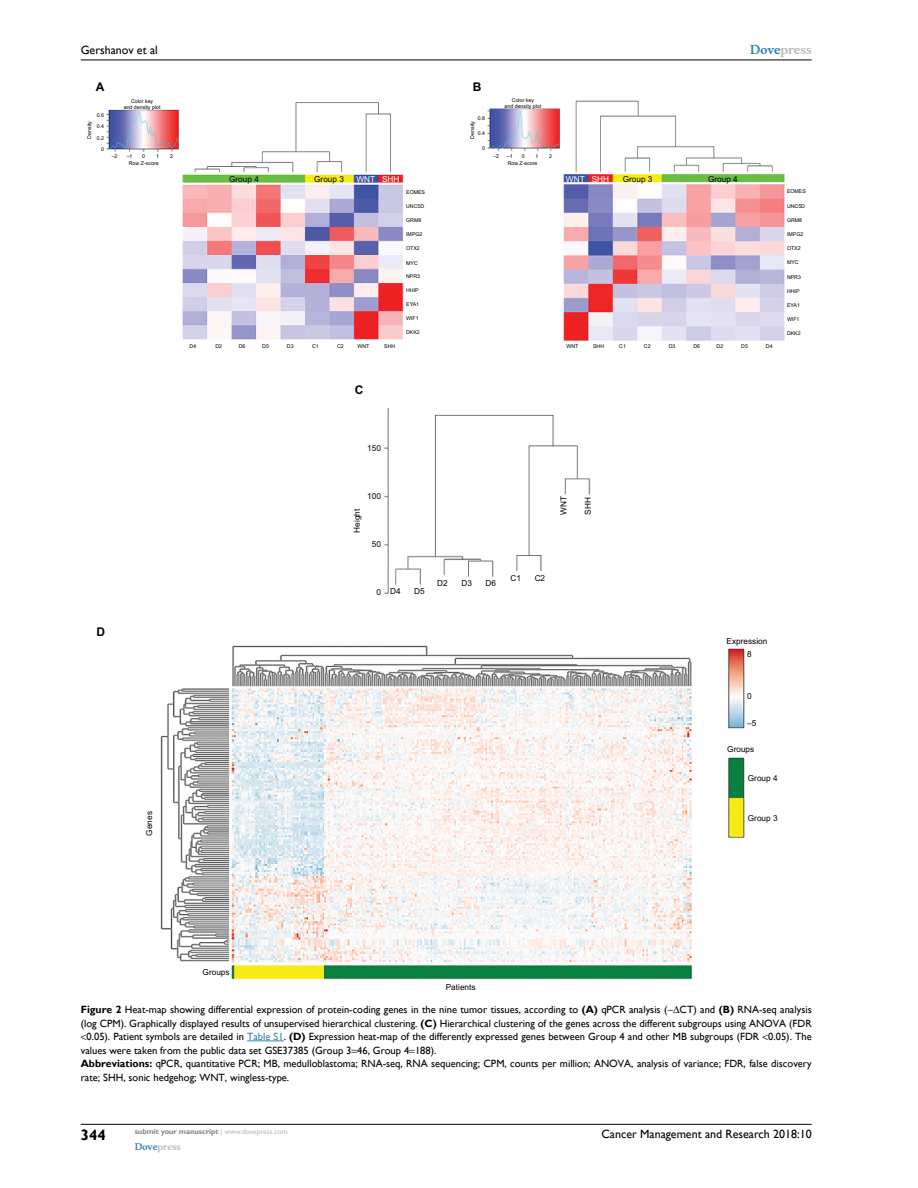
<style>
.page{position:relative;width:918px;height:1188px;background:#fff}
.page>*{position:absolute;margin:0;border:0;box-sizing:border-box;transform-origin:0 0}
.t1{font:700 15px "Gill Sans";color:#000}
.t2{font:12px "Gill Sans";color:#000}
.t3{font:700 12px "Musee";color:#b8babc}
.t4{font:700 12px "Arial";color:#000}
.t5{font:10.5px "Gill Sans";color:#000}
.t6{font:700 9px "Musee";color:#b8babc}
.t7{font:8.25px "Arial";color:#000}
.t8{font:8.25px "Arial";color:#fff}
.t9{font:700 7.5px "Gill Sans";color:#808285}
.t10{font:5.25px/7.9px "Arial";color:#000;text-align:center}
.s1{color:#3785ad}
.s2{font-weight:700}
.s3{font-weight:400;color:#b8babc}
</style>
<div class="page">
<hr style="left:81px;top:1124px;width:731px;height:1px;background:#000">
<hr style="left:81px;top:60px;width:731px;height:1px;background:#000">
<hr style="left:247px;top:1041px;width:37px;height:1px;background:#3785ad">
<img style="left:106px;top:100px;width:678px;height:880px">
<p class="t2" style="left:81px;top:43px;width:79px">Gershanov et al</p>
<p class="t4" style="left:96px;top:78px;width:10px">A</p>
<p class="t4" style="left:473px;top:78px;width:10px">B</p>
<p class="t10" style="left:97px;top:111px;width:9px">0.6</p>
<p class="t10" style="left:85px;top:139px;width:19px;rotate:-90deg">Density</p>
<p class="t10" style="left:97px;top:122px;width:9px">0.4</p>
<p class="t10" style="left:97px;top:134px;width:9px">0.2</p>
<p class="t10" style="left:101px;top:145px;width:4px">0</p>
<p class="t10" style="left:124px;top:97px;width:38px;line-height:6.3px">Color key<br>and density plot</p>
<p class="t10" style="left:112px;top:152px;width:7px">–2</p>
<p class="t10" style="left:127px;top:152px;width:7px">–1</p>
<p class="t10" style="left:129px;top:152px;width:31px">0<br>Row Z-score</p>
<p class="t10" style="left:156px;top:152px;width:4px">1</p>
<p class="t10" style="left:170px;top:152px;width:4px">2</p>
<p class="t10" style="left:478px;top:115px;width:9px">0.8</p>
<p class="t10" style="left:468px;top:139px;width:19px;rotate:-90deg">Density</p>
<p class="t10" style="left:478px;top:129px;width:9px">0.4</p>
<p class="t10" style="left:482px;top:145px;width:4px">0</p>
<p class="t10" style="left:505px;top:97px;width:38px;line-height:6.3px">Color key<br>and density plot</p>
<p class="t10" style="left:493px;top:152px;width:7px">–2</p>
<p class="t10" style="left:507px;top:152px;width:7px">–1</p>
<p class="t10" style="left:508px;top:152px;width:31px">0<br>Row Z-score</p>
<p class="t10" style="left:535px;top:152px;width:4px">1</p>
<p class="t10" style="left:549px;top:152px;width:4px">2</p>
<p class="t7" style="left:229px;top:173px;width:31px">Group 4</p>
<p class="t7" style="left:314px;top:173px;width:31px">Group 3</p>
<p class="t8" style="left:356px;top:173px;width:45px">WNT SHH</p>
<p class="t8" style="left:566px;top:173px;width:45px">WNT SHH</p>
<p class="t7" style="left:623px;top:173px;width:31px">Group 3</p>
<p class="t7" style="left:708px;top:173px;width:31px">Group 4</p>
<p class="t10" style="left:406px;top:188px;width:20px">EOMES</p>
<p class="t10" style="left:406px;top:202px;width:20px">UNC5D</p>
<p class="t10" style="left:406px;top:216px;width:17px">GRM8</p>
<p class="t10" style="left:406px;top:230px;width:18px">IMPG2</p>
<p class="t10" style="left:406px;top:244px;width:15px">OTX2</p>
<p class="t10" style="left:406px;top:259px;width:13px">MYC</p>
<p class="t10" style="left:406px;top:272px;width:16px">NPR3</p>
<p class="t10" style="left:406px;top:286px;width:14px">HHIP</p>
<p class="t10" style="left:406px;top:300px;width:15px">EYA1</p>
<p class="t10" style="left:406px;top:314px;width:14px">WIF1</p>
<p class="t10" style="left:406px;top:328px;width:15px">DKK2</p>
<p class="t3" style="left:750px;top:43px;width:63px"><span class="s1">Dove</span>press</p>
<p class="t10" style="left:787px;top:188px;width:20px">EOMES</p>
<p class="t10" style="left:787px;top:202px;width:20px">UNC5D</p>
<p class="t10" style="left:787px;top:216px;width:17px">GRM8</p>
<p class="t10" style="left:787px;top:230px;width:18px">IMPG2</p>
<p class="t10" style="left:787px;top:244px;width:15px">OTX2</p>
<p class="t10" style="left:787px;top:259px;width:13px">MYC</p>
<p class="t10" style="left:787px;top:273px;width:16px">NPR3</p>
<p class="t10" style="left:787px;top:287px;width:14px">HHIP</p>
<p class="t10" style="left:787px;top:301px;width:15px">EYA1</p>
<p class="t10" style="left:787px;top:315px;width:14px">WIF1</p>
<p class="t10" style="left:787px;top:330px;width:15px">DKK2</p>
<p class="t10" style="left:190px;top:342px;width:8px">D4</p>
<p class="t10" style="left:215px;top:342px;width:8px">D2</p>
<p class="t10" style="left:239px;top:342px;width:8px">D6</p>
<p class="t10" style="left:262px;top:342px;width:8px">D5</p>
<p class="t10" style="left:287px;top:342px;width:8px">D3</p>
<p class="t10" style="left:312px;top:342px;width:8px">C1</p>
<p class="t10" style="left:337px;top:342px;width:8px">C2</p>
<p class="t10" style="left:358px;top:342px;width:13px">WNT</p>
<p class="t10" style="left:384px;top:342px;width:13px">SHH</p>
<p class="t10" style="left:566px;top:342px;width:13px">WNT</p>
<p class="t10" style="left:593px;top:342px;width:13px">SHH</p>
<p class="t10" style="left:619px;top:342px;width:8px">C1</p>
<p class="t10" style="left:644px;top:342px;width:8px">C2</p>
<p class="t10" style="left:669px;top:342px;width:8px">D3</p>
<p class="t10" style="left:694px;top:342px;width:8px">D6</p>
<p class="t10" style="left:717px;top:342px;width:8px">D2</p>
<p class="t10" style="left:741px;top:342px;width:8px">D5</p>
<p class="t10" style="left:766px;top:342px;width:8px">D4</p>
<p class="t4" style="left:355px;top:381px;width:10px">C</p>
<p class="t4" style="left:97px;top:624px;width:10px">D</p>
<p class="t7" style="left:144px;top:836px;width:26px;rotate:-90deg">Genes</p>
<p class="t7" style="left:203px;top:967px;width:29px">Groups</p>
<p class="t7" style="left:367px;top:442px;width:15px">150</p>
<p class="t7" style="left:367px;top:491px;width:15px">100</p>
<p class="t7" style="left:351px;top:533px;width:25px;rotate:-90deg">Height</p>
<p class="t7" style="left:372px;top:539px;width:11px">50</p>
<p class="t7" style="left:376px;top:586px;width:6px">0</p>
<p class="t7" style="left:390px;top:585px;width:12px">D4</p>
<p class="t7" style="left:414px;top:585px;width:12px">D5</p>
<p class="t7" style="left:437px;top:578px;width:12px">D2</p>
<p class="t7" style="left:462px;top:578px;width:12px">D3</p>
<p class="t7" style="left:486px;top:578px;width:12px">D6</p>
<p class="t7" style="left:510px;top:573px;width:12px">C1</p>
<p class="t7" style="left:535px;top:573px;width:12px">C2</p>
<p class="t7" style="left:558px;top:515px;width:20px;rotate:-90deg">WNT</p>
<p class="t7" style="left:582px;top:515px;width:19px;rotate:-90deg">SHH</p>
<p class="t7" style="left:446px;top:982px;width:31px">Patients</p>
<p class="t7" style="left:727px;top:635px;width:42px">Expression</p>
<p class="t7" style="left:747px;top:649px;width:6px">8</p>
<p class="t7" style="left:747px;top:691px;width:6px">0</p>
<p class="t7" style="left:747px;top:717px;width:11px">–5</p>
<p class="t7" style="left:727px;top:744px;width:29px">Groups</p>
<p class="t7" style="left:748px;top:773px;width:31px">Group 4</p>
<p class="t7" style="left:748px;top:812px;width:31px">Group 3</p>
<p class="t5" style="left:81px;top:1003px;width:732px"><span class="s2">Figure 2</span> Heat-map showing differential expression of protein-coding genes in the nine tumor tissues, according to <span class="s2">(A)</span> qPCR analysis (−ΔCT) and <span class="s2">(B)</span> RNA-seq analysis</p>
<p class="t5" style="left:81px;top:1017px;width:732px">(log CPM). Graphically displayed results of unsupervised hierarchical clustering. <span class="s2">(C)</span> Hierarchical clustering of the genes across the different subgroups using ANOVA (FDR</p>
<p class="t5" style="left:87px;top:1030px;width:727px">0.05). Patient symbols are detailed in <span class="s1">Table S1</span>. <span class="s2">(D)</span> Expression heat-map of the differently expressed genes between Group 4 and other MB subgroups (FDR 0.05). The</p>
<p class="t5" style="left:81px;top:1044px;width:357px">values were taken from the public data set GSE37385 (Group 3 46, Group 4 188).</p>
<p class="t5" style="left:81px;top:1057px;width:732px"><span class="s2">Abbreviations:</span> qPCR, quantitative PCR; MB, medulloblastoma; RNA-seq, RNA sequencing; CPM, counts per million; ANOVA, analysis of variance; FDR, false discovery</p>
<p class="t5" style="left:81px;top:1071px;width:210px">rate; SHH, sonic hedgehog; WNT, wingless-type.</p>
<h1 class="t1" style="left:81px;top:1126px;width:26px">344</h1>
<p class="t9" style="left:135px;top:1127px;width:154px">submit your manuscript <span class="s3">| www.dovepress.com</span></p>
<p class="t6" style="left:135px;top:1141px;width:48px"><span class="s1">Dove</span>press</p>
<p class="t2" style="left:601px;top:1127px;width:212px">Cancer Management and Research 2018:10</p>
</div>
